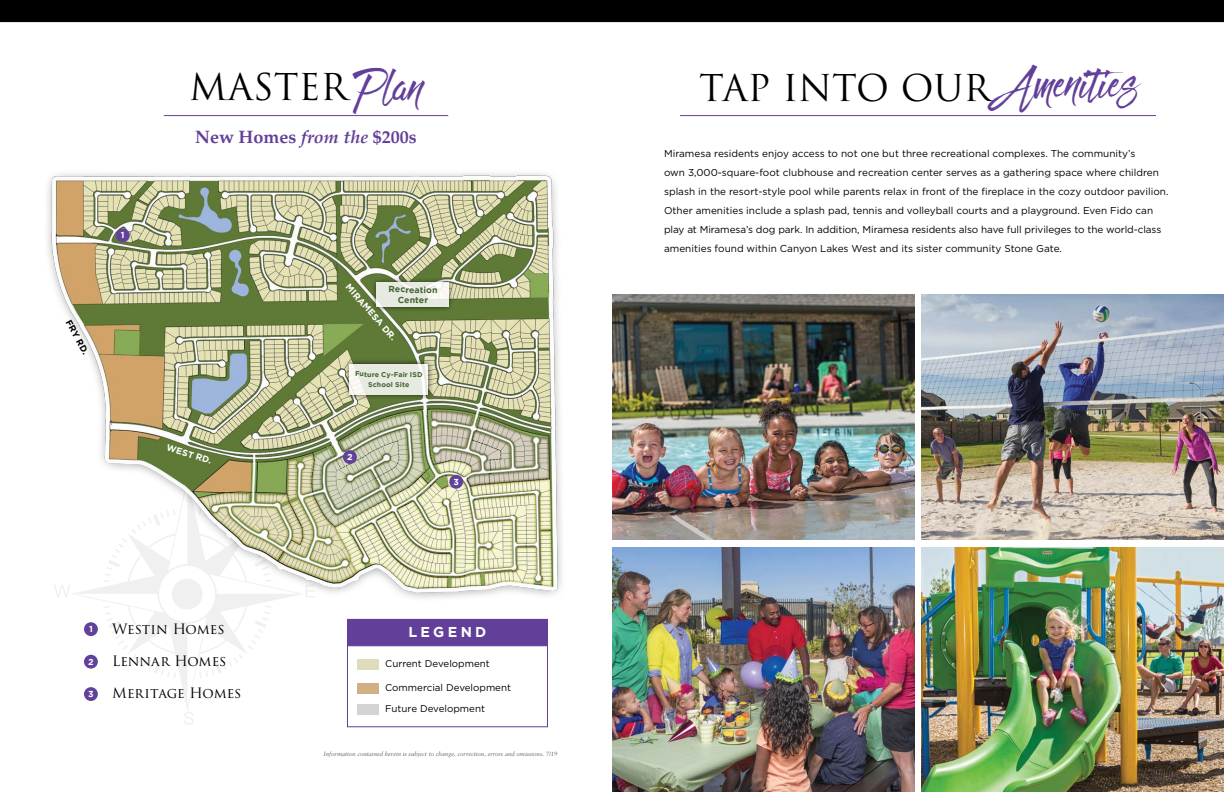
<style>
.page{position:relative;width:1224px;height:792px;background:#fff}
.page>*{position:absolute;margin:0;border:0;box-sizing:border-box;transform-origin:0 0}
.t1{font:36px "Trajan";color:#000}
.t2{font:700 18px "Palatino";color:#623f99}
.Use_These_Section_Na{font:700 14.2px "Gotham";letter-spacing:.235em;color:#fff}
.Use_These_Section_Na-2{font:14px "Trajan Pro 3";letter-spacing:-.01em;color:#000}
.bldrs{font:14px "Trajan Pro 3";letter-spacing:-.005em;color:#000}
.t3{font:10px/19px "Gotham";color:#000}
.t4{font:9.8px "Gotham";color:#000101}
.Use_These_Section_Na-3{font:700 9px "Gotham";color:#fff}
.Use_These_Section_Na-4{font:700 9px "Gotham";color:#000}
.Use_These_Section_Na-5{font:700 8.7px "Gotham";color:#466433}
.Use_These_Section_Na-6{font:700 7px "Gotham";letter-spacing:.015em;color:#466433}
.Fat_Labeling{font:italic 6.1px "Sabon";color:#5d6770}
.s1{font-family:"Fresh Script";color:#623f99}
.s2{font-style:italic}
</style>
<div class="page">
<svg style="left:107px;top:617px;width:161px;height:61px"></svg>
<svg style="left:184px;top:712px;width:10px;height:13px"></svg>
<img style="left:47px;top:173px;width:515px;height:444px">
<div style="left:0;top:0;width:1224px;height:22px;background:#000"></div>
<hr style="left:164px;top:115px;width:284px;height:1px;background:#623f99">
<hr style="left:680px;top:115px;width:476px;height:1px;background:#623f99">
<div style="left:371px;top:277px;width:83px;height:35px;background:#000;opacity:.75"></div>
<svg style="left:376px;top:282px;width:73px;height:25px;fill:#e6eae0"></svg>
<div style="left:344px;top:358px;width:90px;height:42px;background:#000;opacity:.75"></div>
<svg style="left:350px;top:364px;width:78px;height:31px;background:#e9ece3"></svg>
<div style="left:84px;top:622px;width:14px;height:14px;background:#62419a;border-radius:50%"></div>
<div style="left:84px;top:655px;width:14px;height:14px;background:#62419a;border-radius:50%"></div>
<div style="left:84px;top:687px;width:14px;height:14px;background:#62419a;border-radius:50%"></div>
<div style="left:347px;top:619px;width:201px;height:108px;border:1px solid #623f99"></div>
<div style="left:347px;top:619px;width:201px;height:27px;background:#623f99;border:1px solid #623f99"></div>
<div style="left:357px;top:659px;width:22px;height:11px;background:#dedcbb"></div>
<div style="left:357px;top:683px;width:22px;height:10px;background:#cfb084"></div>
<div style="left:357px;top:704px;width:22px;height:11px;background:#d4d4d3"></div>
<img style="left:922px;top:547px;width:302px;height:245px">
<img style="left:612px;top:295px;width:302px;height:245px">
<img style="left:612px;top:547px;width:302px;height:245px">
<img style="left:922px;top:295px;width:302px;height:245px">
<div style="left:116px;top:228px;width:14px;height:14px;background:#62419a;border-radius:50%"></div>
<div style="left:343px;top:450px;width:14px;height:14px;background:#62419a;border-radius:50%"></div>
<div style="left:449px;top:475px;width:14px;height:14px;background:#62419a;border-radius:50%"></div>
<p class="Use_These_Section_Na-4" style="left:73px;top:318px;width:39px;rotate:62deg">FRY RD.</p>
<p class="t1" style="left:189px;top:65px;width:235px">MASTER <span class="s1">Plan</span></p>
<p class="t2" style="left:195px;top:127px;width:223px">New Homes <span class="s2">from the</span> $200s</p>
<p class="Use_These_Section_Na-3" style="left:352px;top:282px;width:73px;rotate:49deg">MIRAMESA DR.</p>
<p class="Use_These_Section_Na-5" style="left:389px;top:284px;width:51px;rotate:1deg">Recreation</p>
<p class="Use_These_Section_Na-5" style="left:398px;top:295px;width:32px;rotate:1deg">Center</p>
<p class="Use_These_Section_Na-3" style="left:168px;top:442px;width:49px;rotate:17deg">WEST RD.</p>
<p class="Use_These_Section_Na-6" style="left:355px;top:370px;width:69px">Future Cy-Fair ISD</p>
<p class="Use_These_Section_Na-6" style="left:368px;top:380px;width:43px">School Site</p>
<p class="Use_These_Section_Na-2" style="left:112px;top:620px;width:114px">Westin Homes</p>
<p class="bldrs" style="left:112px;top:652px;width:116px">Lennar Homes</p>
<p class="Use_These_Section_Na-2" style="left:112px;top:684px;width:131px">Meritage Homes</p>
<p class="Use_These_Section_Na" style="left:409px;top:624px;width:79px">LEGEND</p>
<p class="t4" style="left:385px;top:657px;width:106px">Current Development</p>
<p class="t4" style="left:385px;top:681px;width:127px">Commercial Development</p>
<p class="t4" style="left:385px;top:702px;width:101px">Future Development</p>
<p class="Fat_Labeling" style="left:323px;top:751px;width:236px">Information contained herein is subject to change, correction, errors and omissions. 7/19</p>
<p class="t1" style="left:699px;top:66px;width:439px">TAP INTO OUR <span class="s1">Amenities</span></p>
<p class="t3" style="left:664px;top:144px;width:506px">Miramesa residents enjoy access to not one but three recreational complexes. The community’s<br>own 3,000-square-foot clubhouse and recreation center serves as a gathering space where children splash in the resort-style pool while parents relax in front of the fireplace in the cozy outdoor pavilion.<br>Other amenities include a splash pad, tennis and volleyball courts and a playground. Even Fido can play at Miramesa’s dog park. In addition, Miramesa residents also have full privileges to the world-class amenities found within Canyon Lakes West and its sister community Stone Gate.</p>
</div>
